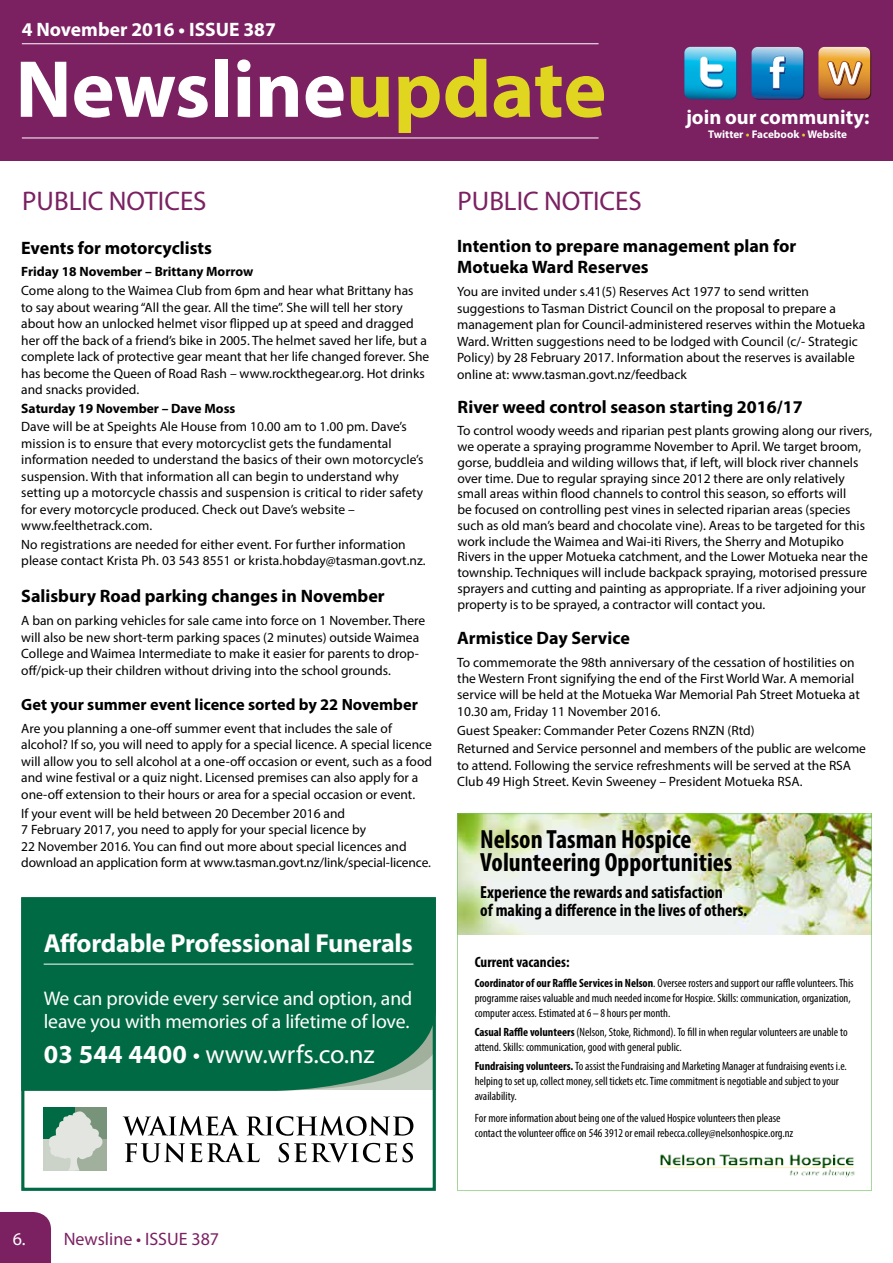
<style>
.page{position:relative;width:893px;height:1263px;background:#fff}
.page>*{position:absolute;margin:0;border:0;box-sizing:border-box;transform-origin:0 0}
.t1{font:700 81.6px "Myriad Pro";color:#fff}
.t2{font:27px "Myriad Pro";color:#7b2162}
.t3{font:700 condensed 26.4px/22.8px "Myriad Pro";color:#000}
.t4{font:700 26.1px "Myriad Pro";letter-spacing:-.01em;color:#fff}
.t5{font:26.1px "Myriad Pro";letter-spacing:-.005em;color:#fff}
.t6{font:700 20.4px "Myriad Pro";color:#fff}
.t7{font:19.8px/23.7px "Myriad Pro";letter-spacing:-.005em;color:#fff}
.t8{font:700 19.5px "Myriad Pro";color:#fff}
.t9{font:700 18px/21px "Myriad Pro";color:#000}
.t10{font:18px "Myriad Pro";color:#7b2162}
.t11{font:700 condensed 17.55px/17.5px "Myriad Pro";color:#000}
.t12{font:700 16.35px "Myriad Pro";color:#000}
.t13{font:700 condensed 15px "Myriad Pro";color:#000}
.t14{font:13.5px/16.5px "Myriad Pro";color:#000}
.t15{font:700 13.5px "Myriad Pro";color:#000}
.t16{font:condensed 12px/15px "Myriad Pro";color:#000}
.t17{font:700 11.1px "Myriad Pro";color:#fff}
.s1{color:#e1d61f}
.s2{font-weight:700}
.s3{font-stretch:normal}
.s4{color:#fff}
</style>
<div class="page">
<div style="left:0;top:1212px;width:51px;height:51px;background:#7b2162"></div>
<div style="left:25px;top:901px;width:407px;height:190px;background:#006a44"></div>
<div style="left:44px;top:1107px;width:31px;height:32px;background:#006a44"></div>
<div style="left:75px;top:1107px;width:32px;height:32px;background:#77937a"></div>
<div style="left:44px;top:1139px;width:31px;height:32px;background:#cbd2c8"></div>
<div style="left:75px;top:1139px;width:32px;height:32px;background:#a0b09d"></div>
<svg style="left:49px;top:1111px;width:54px;height:60px"></svg>
<svg style="left:123px;top:1116px;width:290px;height:46px"></svg>
<hr style="left:44px;top:964px;width:369px;height:1px;background:#fff">
<div style="left:21px;top:897px;width:415px;height:294px;border:3px solid #006a44"></div>
<div style="left:0;top:0;width:893px;height:160px;background:#7b2162"></div>
<svg style="left:753px;top:48px;width:51px;height:52px"></svg>
<svg style="left:752px;top:47px;width:51px;height:52px;background:#4194c9"></svg>
<svg style="left:685px;top:48px;width:52px;height:52px"></svg>
<svg style="left:684px;top:47px;width:52px;height:52px;background:#48b7da"></svg>
<svg style="left:819px;top:48px;width:52px;height:52px"></svg>
<svg style="left:818px;top:47px;width:52px;height:52px;background:#d39658"></svg>
<hr style="left:22px;top:138px;width:577px;height:1px;background:#fff">
<hr style="left:22px;top:43px;width:577px;height:1px;background:#fff">
<img style="left:459px;top:815px;width:411px;height:119px">
<div style="left:457px;top:813px;width:415px;height:378px;border:1px solid #73c167"></div>
<img style="left:660px;top:1154px;width:195px;height:24px">
<h3 class="t8" style="left:22px;top:17px;width:256px">4 November 2016 • ISSUE 387</h3>
<h1 class="t1" style="left:15px;top:36px;width:593px">Newsline<span class="s1">update</span></h1>
<h2 class="t2" style="left:22px;top:185px;width:186px">PUBLIC NOTICES</h2>
<h2 class="t2" style="left:457px;top:185px;width:186px">PUBLIC NOTICES</h2>
<h3 class="t6" style="left:686px;top:103px;width:185px">join our community:</h3>
<p class="t17" style="left:708px;top:127px;width:140px">Twitter <span class="s1">•</span> Facebook <span class="s1">•</span> Website</p>
<h3 class="t9" style="left:21px;top:236px;width:192px">Events for motorcyclists</h3>
<p class="t15" style="left:21px;top:263px;width:234px">Friday 18 November – Brittany Morrow</p>
<p class="t14" style="left:21px;top:282px;width:410px">Come along to the Waimea Club from 6pm and hear what Brittany has<br>to say about wearing “All the gear. All the time”. She will tell her story about how an unlocked helmet visor flipped up at speed and dragged her off the back of a friend’s bike in 2005. The helmet saved her life, but a complete lack of protective gear meant that her life changed forever. She has become the Queen of Road Rash – www.rockthegear.org. Hot drinks and snacks provided.</p>
<p class="t15" style="left:21px;top:399px;width:216px">Saturday 19 November – Dave Moss</p>
<p class="t14" style="left:21px;top:418px;width:404px">Dave will be at Speights Ale House from 10.00 am to 1.00 pm. Dave’s mission is to ensure that every motorcyclist gets the fundamental information needed to understand the basics of their own motorcycle’s suspension. With that information all can begin to understand why setting up a motorcycle chassis and suspension is critical to rider safety for every motorcycle produced. Check out Dave’s website – www.feelthetrack.com.</p>
<p class="t14" style="left:21px;top:536px;width:406px">No registrations are needed for either event. For further information please contact Krista Ph. 03 543 8551 or krista.hobday@tasman.govt.nz.</p>
<h3 class="t9" style="left:21px;top:585px;width:365px">Salisbury Road parking changes in November</h3>
<p class="t14" style="left:21px;top:612px;width:405px">A ban on parking vehicles for sale came into force on 1 November. There will also be new short-term parking spaces (2 minutes) outside Waimea College and Waimea Intermediate to make it easier for parents to drop&shy;off/pick-up their children without driving into the school grounds.</p>
<p class="t12" style="left:21px;top:694px;width:398px">Get your summer event licence sorted by 22 November</p>
<p class="t14" style="left:21px;top:720px;width:412px">Are you planning a one-off summer event that includes the sale of alcohol? If so, you will need to apply for a special licence. A special licence will allow you to sell alcohol at a one-off occasion or event, such as a food and wine festival or a quiz night. Licensed premises can also apply for a one-off extension to their hours or area for a special occasion or event.</p>
<p class="t14" style="left:21px;top:804px;width:411px">If your event will be held between 20 December 2016 and<br>7 February 2017, you need to apply for your special licence by<br>22 November 2016. You can find out more about special licences and download an application form at www.tasman.govt.nz/link/special-licence.</p>
<h3 class="t4" style="left:44px;top:926px;width:371px">Affordable Professional Funerals</h3>
<h3 class="t7" style="left:44px;top:986px;width:370px">We can provide every service and option, and leave you with memories of a lifetime of love.</h3>
<h3 class="t5" style="left:44px;top:1038px;width:332px"><span class="s2">03 544 4400</span> • www.wrfs.co.nz</h3>
<h3 class="t9" style="left:457px;top:235px;width:341px">Intention to prepare management plan for<br>Motueka Ward Reserves</h3>
<p class="t14" style="left:457px;top:283px;width:410px">You are invited under s.41(5) Reserves Act 1977 to send written suggestions to Tasman District Council on the proposal to prepare a management plan for Council-administered reserves within the Motueka Ward. Written suggestions need to be lodged with Council (c/- Strategic Policy) by 28 February 2017. Information about the reserves is available online at: www.tasman.govt.nz/feedback</p>
<h3 class="t9" style="left:458px;top:396px;width:347px">River weed control season starting 2016/17</h3>
<p class="t14" style="left:458px;top:423px;width:416px;line-height:15.8px">To control woody weeds and riparian pest plants growing along our rivers, we operate a spraying programme November to April. We target broom, gorse, buddleia and wilding willows that, if left, will block river channels over time. Due to regular spraying since 2012 there are only relatively small areas within flood channels to control this season, so efforts will<br>be focused on controlling pest vines in selected riparian areas (species such as old man’s beard and chocolate vine). Areas to be targeted for this work include the Waimea and Wai-iti Rivers, the Sherry and Motupiko Rivers in the upper Motueka catchment, and the Lower Motueka near the township. Techniques will include backpack spraying, motorised pressure sprayers and cutting and painting as appropriate. If a river adjoining your property is to be sprayed, a contractor will contact you.</p>
<h3 class="t9" style="left:457px;top:626px;width:174px">Armistice Day Service</h3>
<p class="t14" style="left:457px;top:653px;width:404px">To commemorate the 98th anniversary of the cessation of hostilities on the Western Front signifying the end of the First World War. A memorial service will be held at the Motueka War Memorial Pah Street Motueka at 10.30 am, Friday 11 November 2016.</p>
<p class="t14" style="left:457px;top:720px;width:410px;line-height:18.6px">Guest Speaker: Commander Peter Cozens RNZN (Rtd)<br>Returned and Service personnel and members of the public are welcome</p>
<p class="t14" style="left:457px;top:757px;width:395px">to attend. Following the service refreshments will be served at the RSA<br>Club 49 High Street. Kevin Sweeney – President Motueka RSA.</p>
<h3 class="t3" style="left:480px;top:827px;width:254px">Nelson Tasman Hospice<br>Volunteering Opportunities</h3>
<p class="t11" style="left:480px;top:883px;width:268px">Experience the rewards and satisfaction<br>of making a difference in the lives of others.</p>
<p class="t13" style="left:475px;top:953px;width:96px">Current vacancies:</p>
<p class="t16" style="left:475px;top:975px;width:381px"><span class="s2">Coordinator of our Raffle Services in Nelson</span>. Oversee rosters and support our raffle volunteers. This programme raises valuable and much needed income for Hospice. Skills: communication, organization, computer access. Estimated at 6 <span class="s3">–</span>8 hours per month.</p>
<p class="t16" style="left:475px;top:1024px;width:374px"><span class="s2">Casual Raffle volunteers</span> (Nelson, Stoke, Richmond). To fill in when regular volunteers are unable to attend. Skills: communication, good with general public.</p>
<p class="t16" style="left:475px;top:1058px;width:374px"><span class="s2">Fundraising volunteers.</span> To assist the Fundraising and Marketing Manager at fundraising events i.e. helping to set up, collect money, sell tickets etc. Time commitment is negotiable and subject to your availability.</p>
<p class="t16" style="left:475px;top:1110px;width:320px">For more information about being one of the valued Hospice volunteers then please contact the volunteer office on 546 3912 or email rebecca.colley@nelsonhospice.org.nz</p>
<h3 class="t10" style="left:13px;top:1227px;width:208px"><span class="s4">6.</span> Newsline • ISSUE 387</h3>
</div>
